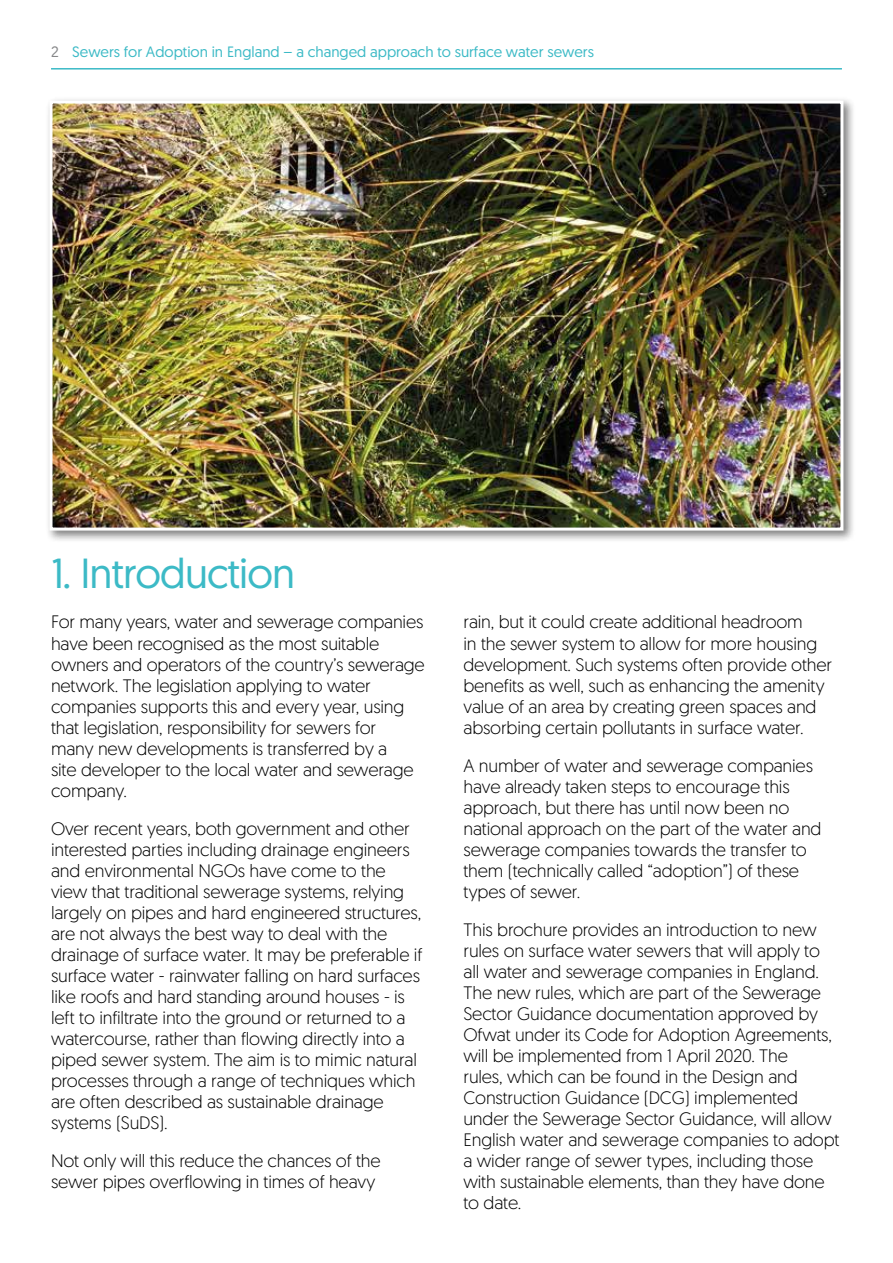
<style>
.page{position:relative;width:893px;height:1263px;background:#fff}
.page>*{position:absolute;margin:0;border:0;box-sizing:border-box;transform-origin:0 0}
.t1{font:42px "Geomanist";letter-spacing:-.02em;color:#3cbac6}
.t2{font:300 18px/21px "Geomanist";letter-spacing:-.01em;color:#000}
.t3{font:15px "Geomanist";color:#3cbac6}
.s1{color:#868789}
</style>
<div class="page">
<hr style="left:51px;top:68px;width:791px;height:2px;background:#3cbac6">
<div style="left:46px;top:97px;width:810px;height:446px;background:#000;opacity:.5"></div>
<img style="left:54px;top:105px;width:785px;height:422px">
<div style="left:50px;top:101px;width:793px;height:430px;border:3px solid #fff"></div>
<p class="t3" style="left:51px;top:42px;width:544px"><span class="s1">2</span> Sewers for Adoption in England – a changed approach to surface water sewers</p>
<h1 class="t1" style="left:51px;top:546px;width:246px">1. Introduction</h1>
<p class="t2" style="left:51px;top:611px;width:375px">For many years, water and sewerage companies have been recognised as the most suitable owners and operators of the country’s sewerage network. The legislation applying to water companies supports this and every year, using that legislation, responsibility for sewers for<br>many new developments is transferred by a<br>site developer to the local water and sewerage company.</p>
<p class="t2" style="left:51px;top:817px;width:373px">Over recent years, both government and other interested parties including drainage engineers and environmental NGOs have come to the view that traditional sewerage systems, relying largely on pipes and hard engineered structures, are not always the best way to deal with the drainage of surface water. It may be preferable if surface water - rainwater falling on hard surfaces like roofs and hard standing around houses - is left to infiltrate into the ground or returned to a watercourse, rather than flowing directly into a piped sewer system. The aim is to mimic natural processes through a range of techniques which are often described as sustainable drainage systems (SuDS).</p>
<p class="t2" style="left:51px;top:1149px;width:331px">Not only will this reduce the chances of the sewer pipes overflowing in times of heavy</p>
<p class="t2" style="left:463px;top:611px;width:370px">rain, but it could create additional headroom<br>in the sewer system to allow for more housing development. Such systems often provide other benefits as well, such as enhancing the amenity value of an area by creating green spaces and absorbing certain pollutants in surface water.</p>
<p class="t2" style="left:463px;top:754px;width:359px">A number of water and sewerage companies have already taken steps to encourage this approach, but there has until now been no national approach on the part of the water and sewerage companies towards the transfer to them (technically called “adoption”) of these types of sewer.</p>
<p class="t2" style="left:463px;top:918px;width:377px">This brochure provides an introduction to new rules on surface water sewers that will apply to all water and sewerage companies in England.<br>The new rules, which are part of the Sewerage Sector Guidance documentation approved by Ofwat under its Code for Adoption Agreements, will be implemented from 1 April 2020. The<br>rules, which can be found in the Design and Construction Guidance (DCG) implemented under the Sewerage Sector Guidance, will allow English water and sewerage companies to adopt a wider range of sewer types, including those with sustainable elements, than they have done to date.</p>
</div>
